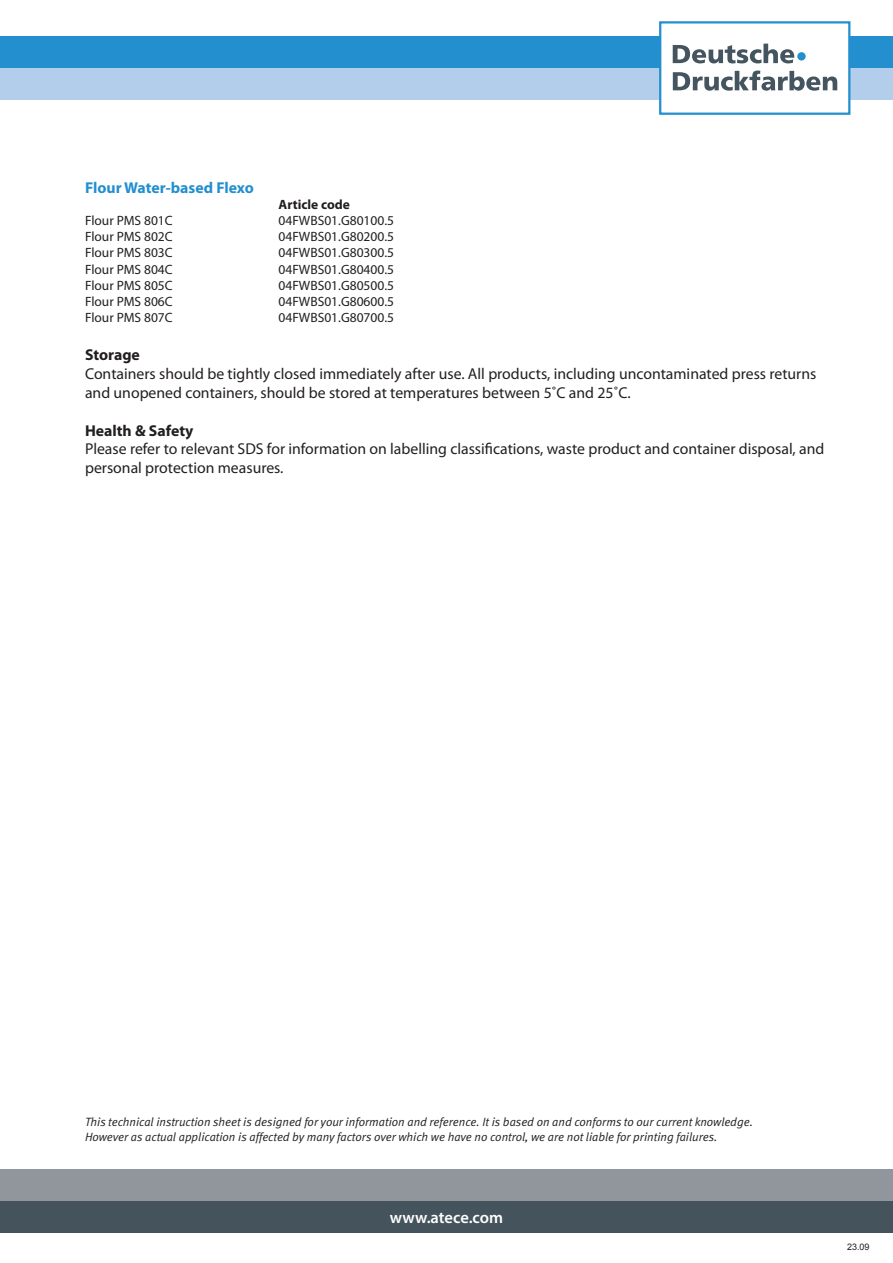
<style>
.page{position:relative;width:893px;height:1263px;background:#fff}
.page>*{position:absolute;margin:0;border:0;box-sizing:border-box;transform-origin:0 0}
.t1{font:600 16.5px "Myriad Pro";letter-spacing:-.005em;color:#fff}
.t2{font:15.75px/18.9px "Myriad Pro";color:#231f20}
.t3{font:700 15.75px "Myriad Pro";color:#238fcf}
.t4{font:700 15.75px "Myriad Pro";color:#231f20}
.t5{font:13.5px "Myriad Pro";color:#231f20}
.t6{font:700 13.5px "Myriad Pro";color:#231f20}
.t7{font:italic 12px/14.4px "Meta Normal";color:#231f20}
.t8{font:9px "Arial";color:#231f20}
</style>
<div class="page">
<div style="left:0;top:36px;width:893px;height:32px;background:#238fcf"></div>
<div style="left:0;top:1169px;width:893px;height:32px;background:#91959c"></div>
<div style="left:0;top:68px;width:893px;height:32px;background:#b3ceea"></div>
<div style="left:0;top:1201px;width:893px;height:32px;background:#45535c"></div>
<div style="left:659px;top:21px;width:191px;height:94px;background:#fff;border:2px solid #238fcf"></div>
<svg style="left:673px;top:71px;width:164px;height:20px"></svg>
<svg style="left:673px;top:44px;width:121px;height:19px"></svg>
<div style="left:797px;top:52px;width:9px;height:9px;background:#238fcf;border-radius:50%"></div>
<p class="t3" style="left:85px;top:177px;width:170px">Flour Water-based Flexo</p>
<p class="t6" style="left:279px;top:195px;width:73px">Article code</p>
<p class="t5" style="left:85px;top:212px;width:89px">Flour PMS 801C</p>
<p class="t5" style="left:279px;top:212px;width:117px">04FWBS01.G80100.5</p>
<p class="t5" style="left:85px;top:228px;width:89px">Flour PMS 802C</p>
<p class="t5" style="left:279px;top:228px;width:117px">04FWBS01.G80200.5</p>
<p class="t5" style="left:85px;top:244px;width:89px">Flour PMS 803C</p>
<p class="t5" style="left:279px;top:244px;width:117px">04FWBS01.G80300.5</p>
<p class="t5" style="left:85px;top:261px;width:89px">Flour PMS 804C</p>
<p class="t5" style="left:279px;top:261px;width:117px">04FWBS01.G80400.5</p>
<p class="t5" style="left:85px;top:277px;width:89px">Flour PMS 805C</p>
<p class="t5" style="left:279px;top:277px;width:117px">04FWBS01.G80500.5</p>
<p class="t5" style="left:85px;top:293px;width:89px">Flour PMS 806C</p>
<p class="t5" style="left:279px;top:293px;width:117px">04FWBS01.G80600.5</p>
<p class="t5" style="left:85px;top:309px;width:89px">Flour PMS 807C</p>
<p class="t5" style="left:279px;top:309px;width:117px">04FWBS01.G80700.5</p>
<p class="t4" style="left:85px;top:344px;width:56px">Storage</p>
<p class="t2" style="left:85px;top:364px;width:733px">Containers should be tightly closed immediately after use. All products, including uncontaminated press returns and unopened containers, should be stored at temperatures between 5˚C and 25˚C.</p>
<p class="t4" style="left:85px;top:420px;width:110px">Health &amp; Safety</p>
<p class="t2" style="left:85px;top:439px;width:741px">Please refer to relevant SDS for information on labelling classifications, waste product and container disposal, and personal protection measures.</p>
<p class="t7" style="left:85px;top:1114px;width:669px">This technical instruction sheet is designed for your information and reference. It is based on and conforms to our current knowledge.<br>However as actual application is affected by many factors over which we have no control, we are not liable for printing failures.</p>
<p class="t1" style="left:390px;top:1207px;width:115px">www.atece.com</p>
<p class="t8" style="left:847px;top:1241px;width:24px">23.09</p>
</div>
